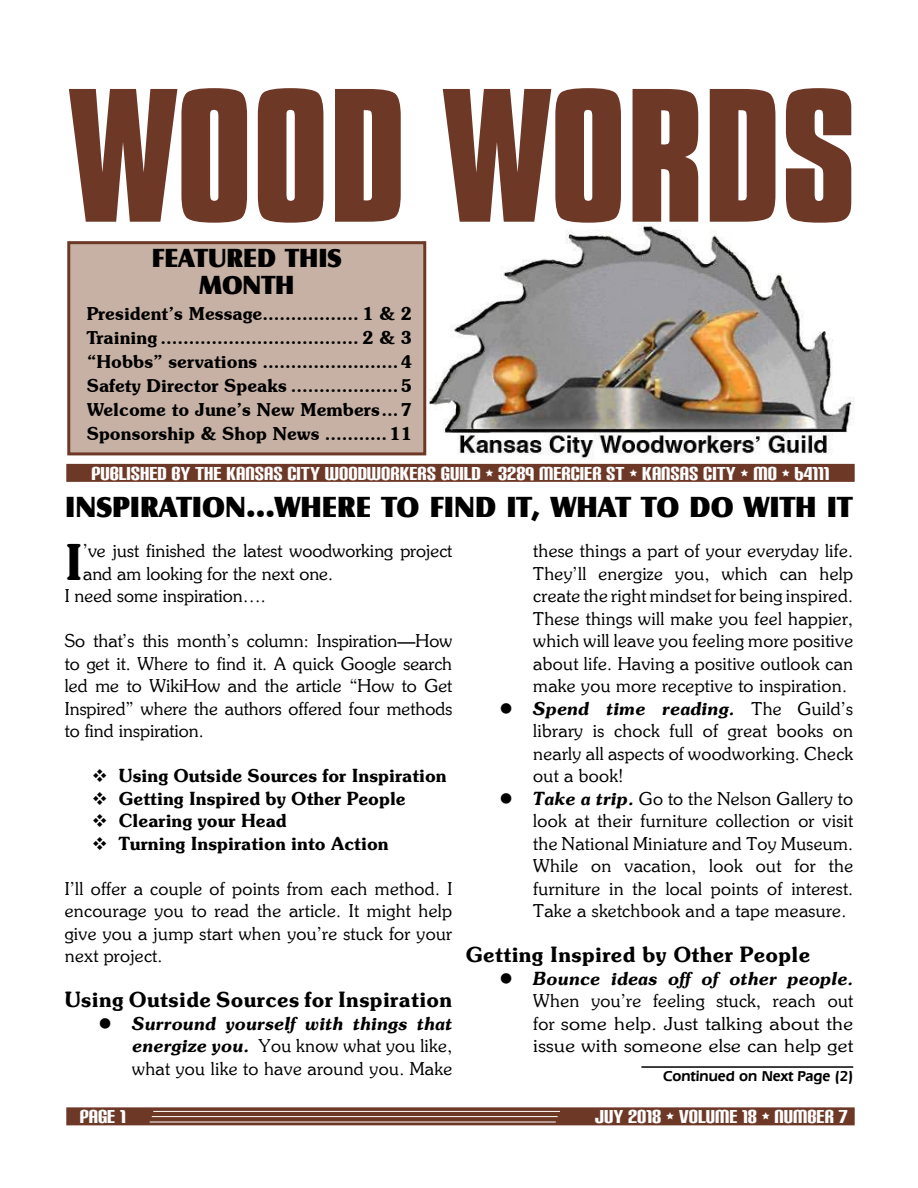
<style>
.page{position:relative;width:918px;height:1188px;background:#fff}
.page>*{position:absolute;margin:0;border:0;box-sizing:border-box;transform-origin:0 0}
.t1{font:700 163.5px "Compacta BT";color:#6e3827}
.t2{font:49.05px "Souvienne Bold SWFTE";color:#000}
.t3{font:30px "Castle T Ultr";color:#000}
.t4{font:27px/27px "Castle T Ultr";color:#000;text-align:center}
.t5{font:22.5px "Carbon Block";color:#fff}
.t6{font:21px "Souvienne Bold SWFTE";letter-spacing:.015em;color:#000}
.t7{font:18px/22.5px "Souvienne Regular SWFTE";letter-spacing:.015em;color:#000;text-align:justify}
.t8{font:600 18px/24px "Souvenir IT Cby BT";color:#000;text-align:justify}
.t9{font:18px/22.5px "Souvienne Bold SWFTE";color:#000}
.t10{font:18px "Souvienne Bold Italic SWFTE";letter-spacing:.015em;color:#000}
.t11{font:600 15px "Eras IT Cby BT";color:#000}
.s1{font-family:"Souvienne Bold Italic SWFTE"}
.s2{font-family:"Souvienne Regular SWFTE"}
</style>
<div class="page">
<img style="left:428px;top:223px;width:427px;height:236px">
<div style="left:67px;top:241px;width:359px;height:214px;background:#c7b1a4;border:3px solid #6e3827"></div>
<hr style="left:641px;top:1066px;width:212px;height:2px;background:#000">
<div style="left:66px;top:464px;width:789px;height:18px;background:#6e3827"></div>
<div style="left:66px;top:1107px;width:789px;height:18px;background:#6e3827"></div>
<hr style="left:153px;top:1111px;width:407px;height:1px;background:#fff">
<hr style="left:150px;top:1122px;width:406px;height:1px;background:#fff">
<hr style="left:152px;top:1116px;width:406px;height:1px;background:#fff">
<h1 class="t1" style="left:70px;top:70px;width:788px">WOOD WORDS</h1>
<h3 class="t4" style="left:152px;top:244px;width:192px">FEATURED THIS<br>MONTH</h3>
<p class="t8" style="left:87px;top:303px;width:327px">President’s Message ................. 1 &amp; 2<br>Training ................................... 2 &amp; 3 “Hobbs” servations ........................4<br>Safety Director Speaks ...................5<br>Welcome to June’s New Members ...7<br>Sponsorship &amp; Shop News ...........11</p>
<p class="t5" style="left:92px;top:459px;width:739px">PUBLISHED BY THE KANSAS CITY WOODWORKERS GUILD • 3289 MERCIER ST • KANSAS CITY • MO • 64111</p>
<h3 class="t3" style="left:65px;top:494px;width:789px">INSPIRATION...WHERE TO FIND IT, WHAT TO DO WITH IT</h3>
<h2 class="t2" style="left:65px;top:544px;width:20px">I</h2>
<p class="t7" style="left:83px;top:541px;width:371px">’ve just finished the latest woodworking project</p>
<p class="t7" style="left:83px;top:563px;width:251px">and am looking for the next one.</p>
<p class="t7" style="left:65px;top:586px;width:202px">I need some inspiration….</p>
<p class="t7" style="left:65px;top:631px;width:389px">So that’s this month’s column: Inspiration—How to get it. Where to find it. A quick Google search led me to WikiHow and the article “How to Get Inspired” where the authors offered four methods to find inspiration.</p>
<p class="t9" style="left:119px;top:766px;width:330px">Using Outside Sources for Inspiration<br>Getting Inspired by Other People<br>Clearing your Head<br>Turning Inspiration into Action</p>
<p class="t7" style="left:65px;top:878px;width:389px">I’ll offer a couple of points from each method. I encourage you to read the article. It might help give you a jump start when you’re stuck for your next project.</p>
<p class="t6" style="left:65px;top:992px;width:389px">Using Outside Sources for Inspiration</p>
<p class="t10" style="left:132px;top:1017px;width:321px">Surround yourself with things that</p>
<p class="t7" style="left:132px;top:1036px;width:322px"><span class="s1">energize you.</span> You know what you like, what you like to have around you. Make</p>
<p class="t7" style="left:533px;top:541px;width:322px">these things a part of your everyday life.<br>They’ll energize you, which can help create the right mindset for being inspired.<br>These things will make you feel happier, which will leave you feeling more positive about life. Having a positive outlook can make you more receptive to inspiration.</p>
<p class="t10" style="left:533px;top:702px;width:321px">Spend time reading. <span class="s2">The Guild’s</span></p>
<p class="t7" style="left:533px;top:721px;width:321px;text-align:left">library is chock full of great books on nearly all aspects of woodworking. Check out a book!<br><span class="s1">Take a trip.</span> Go to the Nelson Gallery to look at their furniture collection or visit the National Miniature and Toy Museum.<br>While on vacation, look out for the furniture in the local points of interest.<br>Take a sketchbook and a tape measure.</p>
<p class="t6" style="left:466px;top:947px;width:346px">Getting Inspired by Other People</p>
<p class="t10" style="left:533px;top:972px;width:321px">Bounce ideas off of other people.</p>
<p class="t7" style="left:533px;top:991px;width:321px">When you’re feeling stuck, reach out for some help. Just talking about the issue with someone else can help get</p>
<p class="t11" style="left:663px;top:1071px;width:192px">Continued on Next Page (2)</p>
<p class="t5" style="left:80px;top:1102px;width:47px">PAGE 1</p>
<p class="t5" style="left:595px;top:1102px;width:254px">JUY 2018 • VOLUME 18 • NUMBER 7</p>
</div>
